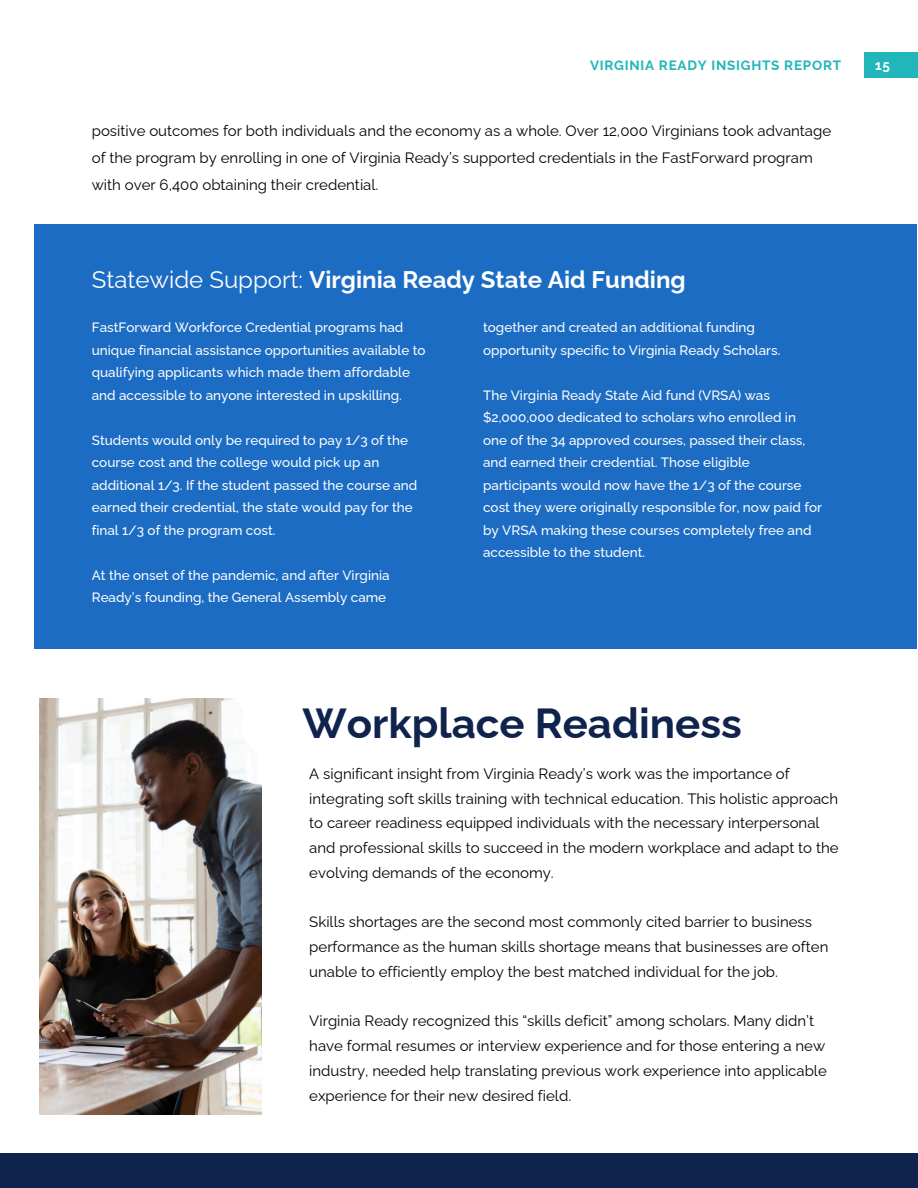
<style>
.page{position:relative;width:918px;height:1188px;background:#fff}
.page>*{position:absolute;margin:0;border:0;box-sizing:border-box;transform-origin:0 0}
.t1{font:700 42px "Raleway";color:#0f234c}
.t2{font:700 24px "Raleway";color:#fff}
.t3{font:15px/24.8px "Raleway";color:#000}
.t4{font:500 13.5px/22.5px "Raleway";color:#fff}
.t5{font:700 13.5px "Raleway";letter-spacing:.055em;color:#20b6ba}
.t6{font:700 13.5px "Raleway";color:#fff}
.s1{font-weight:400}
</style>
<div class="page">
<div style="left:34px;top:224px;width:883px;height:425px;background:#1c6cc4"></div>
<div style="left:864px;top:52px;width:54px;height:26px;background:#20b6ba"></div>
<div style="left:0;top:1153px;width:918px;height:35px;background:#0f234c"></div>
<img style="left:39px;top:699px;width:223px;height:416px">
<p class="t5" style="left:590px;top:57px;width:253px">VIRGINIA READY INSIGHTS REPORT</p>
<p class="t6" style="left:875px;top:57px;width:16px">15</p>
<p class="t3" style="left:92px;top:117px;width:741px;line-height:27px">positive outcomes for both individuals and the economy as a whole. Over 12,000 Virginians took advantage of the program by enrolling in one of Virginia Ready’s supported credentials in the FastForward program with over 6,400 obtaining their credential.</p>
<p class="t2" style="left:92px;top:266px;width:596px"><span class="s1">Statewide Support:</span> Virginia Ready State Aid Funding</p>
<h2 class="t4" style="left:92px;top:316px;width:335px">FastForward Workforce Credential programs had unique financial assistance opportunities available to qualifying applicants which made them affordable and accessible to anyone interested in upskilling.</h2>
<h4 class="t4" style="left:92px;top:429px;width:327px">Students would only be required to pay 1/3 of the course cost and the college would pick up an additional 1/3. If the student passed the course and earned their credential, the state would pay for the final 1/3 of the program cost.</h4>
<h4 class="t4" style="left:92px;top:564px;width:299px">At the onset of the pandemic, and after Virginia<br>Ready’s founding, the General Assembly came</h4>
<h4 class="t4" style="left:483px;top:316px;width:299px">together and created an additional funding opportunity specific to Virginia Ready Scholars.</h4>
<h4 class="t4" style="left:483px;top:384px;width:340px">The Virginia Ready State Aid fund (VRSA) was $2,000,000 dedicated to scholars who enrolled in one of the 34 approved courses, passed their class, and earned their credential. Those eligible participants would now have the 1/3 of the course cost they were originally responsible for, now paid for by VRSA making these courses completely free and accessible to the student.</h4>
<h4 class="t1" style="left:303px;top:699px;width:441px">Workplace Readiness</h4>
<p class="t3" style="left:309px;top:761px;width:531px">A significant insight from Virginia Ready’s work was the importance of integrating soft skills training with technical education. This holistic approach to career readiness equipped individuals with the necessary interpersonal and professional skills to succeed in the modern workplace and adapt to the evolving demands of the economy.</p>
<h1 class="t3" style="left:309px;top:910px;width:521px">Skills shortages are the second most commonly cited barrier to business performance as the human skills shortage means that businesses are often unable to efficiently employ the best matched individual for the job.</h1>
<p class="t3" style="left:309px;top:1009px;width:519px">Virginia Ready recognized this “skills deficit” among scholars. Many didn’t have formal resumes or interview experience and for those entering a new industry, needed help translating previous work experience into applicable experience for their new desired field.</p>
</div>
